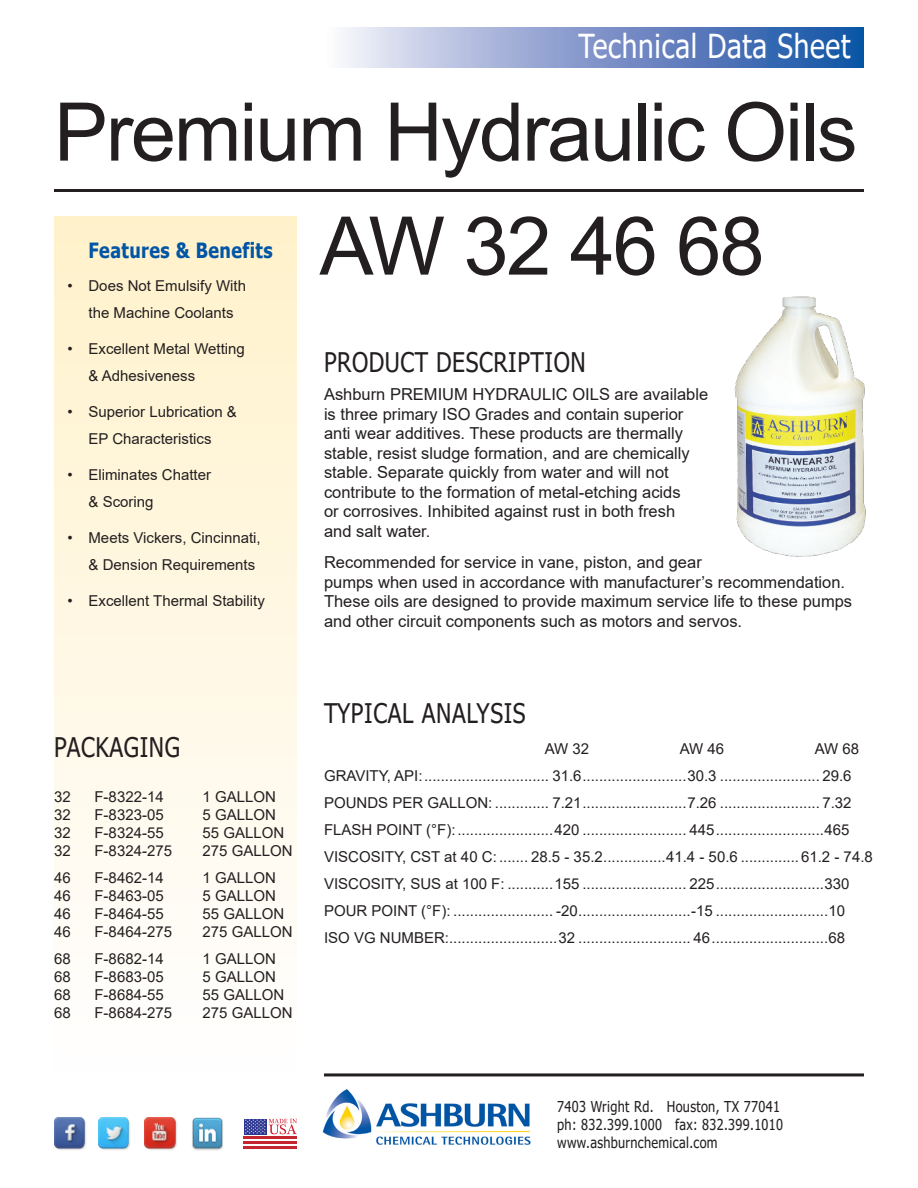
<style>
.page{position:relative;width:918px;height:1188px;background:#fff}
.page>*{position:absolute;margin:0;border:0;box-sizing:border-box;transform-origin:0 0}
.t1{font:81px "Arial";letter-spacing:-.025em;color:#231f20}
.t2{font:33px "Tahoma";letter-spacing:.025em;color:#fff;scale:.85 1}
.t3{font:27px "Tahoma";letter-spacing:.025em;color:#231f20;scale:.85 1}
.t4{font:700 21px "Tahoma";letter-spacing:.025em;color:#0155a5;scale:.85 1}
.t5{font:16.5px/19.5px "Arial";color:#231f20}
.t6{font:15px "Arial";color:#231f20}
.t7{font:15px "Tahoma";letter-spacing:.025em;color:#231f20;scale:.85 1}
</style>
<div class="page">
<img style="left:734px;top:296px;width:132px;height:261px">
<div style="left:54px;top:216px;width:243px;height:863px;background:linear-gradient(to bottom,#fff1ca,#fffeff)"></div>
<div style="left:324px;top:27px;width:540px;height:41px;background:linear-gradient(to right,#f7eff9,#0f49a1)"></div>
<hr style="left:54px;top:189px;width:810px;height:3px;background:#231f20">
<hr style="left:324px;top:1073px;width:540px;height:3px;background:#231f20">
<img style="left:54px;top:1118px;width:32px;height:32px">
<img style="left:98px;top:1118px;width:32px;height:32px">
<img style="left:145px;top:1118px;width:32px;height:32px">
<img style="left:192px;top:1118px;width:31px;height:32px">
<hr style="left:244px;top:1137px;width:53px;height:2px;background:#c3262e">
<hr style="left:244px;top:1141px;width:53px;height:3px;background:#c3262e">
<hr style="left:244px;top:1146px;width:53px;height:2px;background:#c3262e">
<div style="left:244px;top:1119px;width:23px;height:15px;background:#2c3690"></div>
<svg style="left:245px;top:1119px;width:52px;height:15px"></svg>
<img style="left:322px;top:1089px;width:209px;height:56px">
<p class="t2" style="left:579px;top:24px;width:321px">Technical Data Sheet</p>
<p class="t1" style="left:54px;top:76px;width:805px">Premium Hydraulic Oils</p>
<p class="t1" style="left:320px;top:190px;width:447px">AW 32 46 68</p>
<p class="t4" style="left:89px;top:236px;width:218px">Features &amp; Benefits</p>
<p class="t6" style="left:68px;top:276px;width:180px">• Does Not Emulsify With</p>
<p class="t6" style="left:88px;top:303px;width:147px">the Machine Coolants</p>
<p class="t6" style="left:68px;top:339px;width:179px">• Excellent Metal Wetting</p>
<p class="t6" style="left:88px;top:366px;width:108px">&amp; Adhesiveness</p>
<p class="t6" style="left:68px;top:402px;width:171px">• Superior Lubrication &amp;</p>
<p class="t6" style="left:88px;top:429px;width:125px">EP Characteristics</p>
<p class="t6" style="left:68px;top:465px;width:145px">• Eliminates Chatter</p>
<p class="t6" style="left:88px;top:492px;width:67px">&amp; Scoring</p>
<p class="t6" style="left:68px;top:528px;width:195px">• Meets Vickers, Cincinnati,</p>
<p class="t6" style="left:88px;top:555px;width:168px">&amp; Dension Requirements</p>
<p class="t6" style="left:68px;top:591px;width:199px">• Excellent Thermal Stability</p>
<p class="t3" style="left:324px;top:344px;width:310px">PRODUCT DESCRIPTION</p>
<p class="t5" style="left:324px;top:384px;width:386px">Ashburn PREMIUM HYDRAULIC OILS are available</p>
<p class="t5" style="left:324px;top:404px;width:361px">is three primary ISO Grades and contain superior</p>
<p class="t5" style="left:324px;top:423px;width:361px">anti wear additives. These products are thermally</p>
<p class="t5" style="left:324px;top:443px;width:367px">stable, resist sludge formation, and are chemically</p>
<p class="t5" style="left:324px;top:462px;width:346px">stable. Separate quickly from water and will not</p>
<p class="t5" style="left:324px;top:482px;width:358px">contribute to the formation of metal-etching acids</p>
<p class="t5" style="left:324px;top:501px;width:353px">or corrosives. Inhibited against rust in both fresh</p>
<p class="t5" style="left:324px;top:521px;width:108px">and salt water.</p>
<p class="t5" style="left:324px;top:552px;width:379px">Recommended for service in vane, piston, and gear</p>
<p class="t5" style="left:324px;top:572px;width:530px">pumps when used in accordance with manufacturer’s recommendation.<br>These oils are designed to provide maximum service life to these pumps and other circuit components such as motors and servos.</p>
<p class="t3" style="left:54px;top:729px;width:150px">PACKAGING</p>
<p class="t6" style="left:54px;top:787px;width:18px">32</p>
<p class="t6" style="left:94px;top:787px;width:71px">F-8322-14</p>
<p class="t6" style="left:202px;top:787px;width:75px">1 GALLON</p>
<p class="t6" style="left:54px;top:805px;width:18px">32</p>
<p class="t6" style="left:94px;top:805px;width:71px">F-8323-05</p>
<p class="t6" style="left:202px;top:805px;width:75px">5 GALLON</p>
<p class="t6" style="left:54px;top:823px;width:18px">32</p>
<p class="t6" style="left:94px;top:823px;width:71px">F-8324-55</p>
<p class="t6" style="left:202px;top:823px;width:83px">55 GALLON</p>
<p class="t6" style="left:54px;top:841px;width:18px">32</p>
<p class="t6" style="left:94px;top:841px;width:79px">F-8324-275</p>
<p class="t6" style="left:202px;top:841px;width:92px">275 GALLON</p>
<p class="t6" style="left:54px;top:868px;width:18px">46</p>
<p class="t6" style="left:94px;top:868px;width:71px">F-8462-14</p>
<p class="t6" style="left:202px;top:868px;width:75px">1 GALLON</p>
<p class="t6" style="left:54px;top:886px;width:18px">46</p>
<p class="t6" style="left:94px;top:886px;width:71px">F-8463-05</p>
<p class="t6" style="left:202px;top:886px;width:75px">5 GALLON</p>
<p class="t6" style="left:54px;top:904px;width:18px">46</p>
<p class="t6" style="left:94px;top:904px;width:71px">F-8464-55</p>
<p class="t6" style="left:202px;top:904px;width:83px">55 GALLON</p>
<p class="t6" style="left:54px;top:922px;width:18px">46</p>
<p class="t6" style="left:94px;top:922px;width:79px">F-8464-275</p>
<p class="t6" style="left:202px;top:922px;width:92px">275 GALLON</p>
<p class="t6" style="left:54px;top:949px;width:18px">68</p>
<p class="t6" style="left:94px;top:949px;width:71px">F-8682-14</p>
<p class="t6" style="left:202px;top:949px;width:75px">1 GALLON</p>
<p class="t6" style="left:54px;top:967px;width:18px">68</p>
<p class="t6" style="left:94px;top:967px;width:71px">F-8683-05</p>
<p class="t6" style="left:202px;top:967px;width:75px">5 GALLON</p>
<p class="t6" style="left:54px;top:985px;width:18px">68</p>
<p class="t6" style="left:94px;top:985px;width:71px">F-8684-55</p>
<p class="t6" style="left:202px;top:985px;width:83px">55 GALLON</p>
<p class="t6" style="left:54px;top:1003px;width:18px">68</p>
<p class="t6" style="left:94px;top:1003px;width:79px">F-8684-275</p>
<p class="t6" style="left:202px;top:1003px;width:92px">275 GALLON</p>
<p class="t3" style="left:324px;top:695px;width:239px">TYPICAL ANALYSIS</p>
<p class="t6" style="left:545px;top:739px;width:46px">AW 32</p>
<p class="t6" style="left:680px;top:739px;width:46px">AW 46</p>
<p class="t6" style="left:815px;top:739px;width:46px">AW 68</p>
<p class="t6" style="left:324px;top:766px;width:529px">GRAVITY, API:.............................. 31.6.........................30.3 ........................ 29.6</p>
<p class="t6" style="left:324px;top:793px;width:529px">POUNDS PER GALLON: ............. 7.21.........................7.26 ........................ 7.32</p>
<p class="t6" style="left:324px;top:820px;width:527px">FLASH POINT (°F):.......................420 ......................... 445..........................465</p>
<p class="t6" style="left:324px;top:847px;width:550px">VISCOSITY, CST at 40 C: ....... 28.5 - 35.2...............41.4 - 50.6 ..............61.2 - 74.8</p>
<p class="t6" style="left:324px;top:874px;width:527px">VISCOSITY, SUS at 100 F: ...........155 ......................... 225..........................330</p>
<p class="t6" style="left:324px;top:901px;width:523px">POUR POINT (°F): ........................ -20...........................-15 ...........................10</p>
<p class="t6" style="left:324px;top:928px;width:523px">ISO VG NUMBER:..........................32 ........................... 46............................68</p>
<p class="t7" style="left:557px;top:1096px;width:264px">7403 Wright Rd. Houston, TX 77041</p>
<p class="t7" style="left:557px;top:1114px;width:267px">ph: 832.399.1000 fax: 832.399.1010</p>
<p class="t7" style="left:557px;top:1132px;width:190px">www.ashburnchemical.com</p>
</div>
